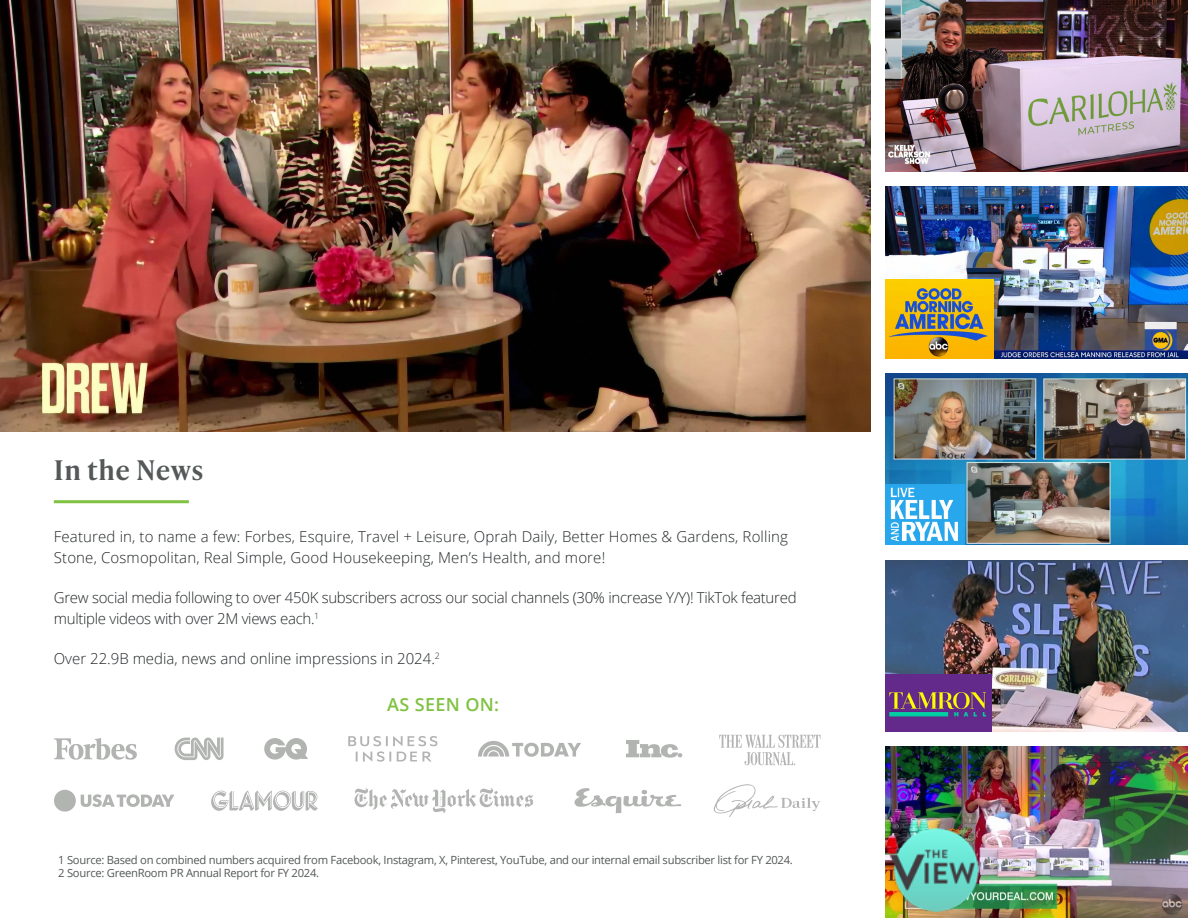
<style>
.page{position:relative;width:1188px;height:918px;background:#fff}
.page>*{position:absolute;margin:0;border:0;box-sizing:border-box;transform-origin:0 0}
.t1{font:600 27px "Ivy Presto Text";letter-spacing:.015em;color:#545858}
.t2{font:600 18px "Open Sans";letter-spacing:.02em;color:#80c241}
.t3{font:300 15px/21px "Open Sans";color:#222628}
.t4{font:300 15px/21px "Open Sans";letter-spacing:-.02em;color:#222628}
.t5{font:11.25px "Open Sans";letter-spacing:-.025em;color:#545858}
</style>
<div class="page">
<hr style="left:54px;top:500px;width:135px;height:3px;background:#80c241">
<img style="left:885px;top:560px;width:303px;height:172px">
<img style="left:885px;top:674px;width:106px;height:58px">
<img style="left:886px;top:374px;width:302px;height:171px">
<img style="left:885px;top:187px;width:303px;height:171px">
<img style="left:885px;top:279px;width:109px;height:79px">
<img style="left:886px;top:747px;width:302px;height:170px">
<img style="left:890px;top:829px;width:88px;height:83px">
<img style="left:0;top:0;width:870px;height:432px">
<img style="left:885px;top:0;width:303px;height:171px">
<svg style="left:54px;top:738px;width:83px;height:22px"></svg>
<svg style="left:175px;top:738px;width:49px;height:22px"></svg>
<svg style="left:348px;top:736px;width:90px;height:26px"></svg>
<svg style="left:478px;top:741px;width:103px;height:16px"></svg>
<svg style="left:626px;top:740px;width:56px;height:18px"></svg>
<svg style="left:211px;top:791px;width:107px;height:20px"></svg>
<svg style="left:264px;top:738px;width:44px;height:22px"></svg>
<div style="left:54px;top:790px;width:22px;height:22px;background:#b2b4b2;border-radius:50%"></div>
<svg style="left:81px;top:794px;width:93px;height:13px"></svg>
<svg style="left:719px;top:735px;width:101px;height:30px"></svg>
<svg style="left:354px;top:788px;width:179px;height:25px"></svg>
<svg style="left:574px;top:788px;width:107px;height:25px"></svg>
<svg style="left:714px;top:784px;width:106px;height:33px"></svg>
<p class="t1" style="left:54px;top:450px;width:151px">In the News</p>
<p class="t3" style="left:54px;top:525px;width:736px">Featured in, to name a few: Forbes, Esquire, Travel + Leisure, Oprah Daily, Better Homes &amp; Gardens, Rolling<br>Stone, Cosmopolitan, Real Simple, Good Housekeeping, Men’s Health, and more!</p>
<p class="t4" style="left:54px;top:586px;width:744px">Grew social media following to over 450K subscribers across our social channels (30% increase Y/Y)! TikTok featured multiple videos with over 2M views each.<sup>1</sup></p>
<p class="t3" style="left:54px;top:647px;width:388px">Over 22.9B media, news and online impressions in 2024.<sup>2</sup></p>
<p class="t2" style="left:387px;top:692px;width:114px">AS SEEN ON:</p>
<p class="t5" style="left:58px;top:852px;width:736px">1 Source: Based on combined numbers acquired from Facebook, Instagram, X, Pinterest, YouTube, and our internal email subscriber list for FY 2024.</p>
<p class="t5" style="left:58px;top:866px;width:263px">2 Source: GreenRoom PR Annual Report for FY 2024.</p>
</div>
